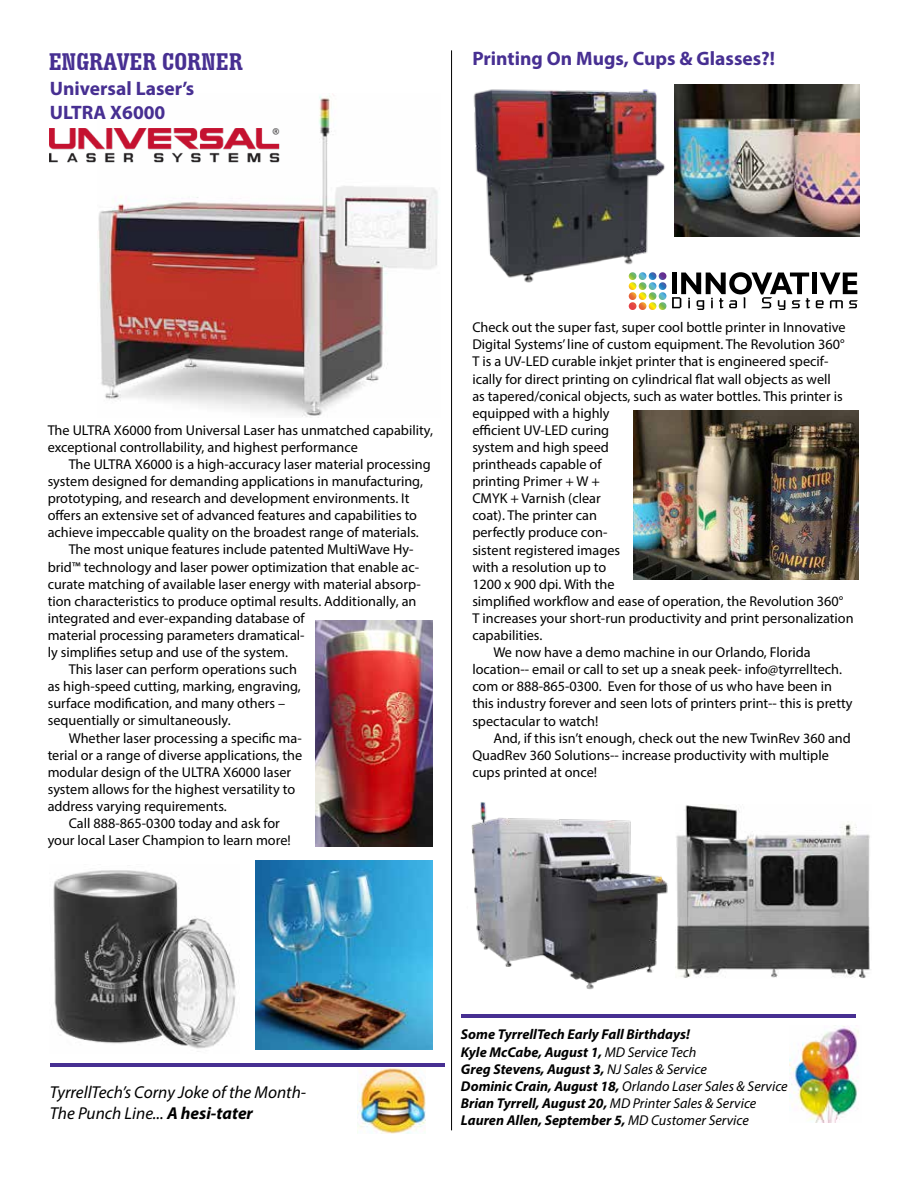
<style>
.page{position:relative;width:918px;height:1188px;background:#fff}
.page>*{position:absolute;margin:0;border:0;box-sizing:border-box;transform-origin:0 0}
.t1{font:700 condensed 25.5px "Serifa BT";color:#472f92}
.t2{font:700 19.5px/23.4px "Myriad Pro";color:#472f92}
.t3{font:italic 17.25px/20.7px "Myriad Pro";color:#000}
.t4{font:14.25px/17.1px "Myriad Pro";color:#000}
.t5{font:italic 700 14.25px/17.1px "Myriad Pro";color:#000}
.s1{font-weight:700}
.s2{font-weight:400}
</style>
<div class="page">
<img style="left:98px;top:95px;width:341px;height:322px">
<img style="left:53px;top:870px;width:183px;height:182px">
<img style="left:789px;top:1025px;width:70px;height:98px">
<hr style="left:461px;top:1014px;width:395px;height:4px;background:#472f92">
<hr style="left:50px;top:1063px;width:394px;height:4px;background:#472f92">
<img style="left:358px;top:1068px;width:67px;height:66px">
<hr style="left:451px;top:50px;width:1px;height:1080px;background:#000">
<img style="left:316px;top:620px;width:116px;height:227px">
<img style="left:255px;top:860px;width:177px;height:189px">
<img style="left:50px;top:128px;width:229px;height:35px">
<img style="left:473px;top:89px;width:194px;height:196px">
<img style="left:674px;top:84px;width:186px;height:152px">
<img style="left:633px;top:411px;width:225px;height:169px">
<svg style="left:816px;top:300px;width:8px;height:8px"></svg>
<svg style="left:830px;top:300px;width:28px;height:8px"></svg>
<svg style="left:672px;top:272px;width:138px;height:38px"></svg>
<div style="left:812px;top:273px;width:5px;height:21px;background:#000"></div>
<svg style="left:820px;top:273px;width:37px;height:21px"></svg>
<svg style="left:629px;top:272px;width:37px;height:38px"></svg>
<img style="left:676px;top:805px;width:195px;height:173px">
<img style="left:471px;top:802px;width:197px;height:188px">
<h1 class="t1" style="left:49px;top:46px;width:196px">ENGRAVER CORNER</h1>
<h2 class="t2" style="left:50px;top:76px;width:146px">Universal Laser’s<br>ULTRA X6000</h2>
<h2 class="t2" style="left:472px;top:46px;width:304px">Printing On Mugs, Cups &amp; Glasses?!</h2>
<p class="t4" style="left:48px;top:421px;width:387px">The ULTRA X6000 from Universal Laser has unmatched capability, exceptional controllability, and highest performance</p>
<p class="t4" style="left:69px;top:455px;width:364px">The ULTRA X6000 is a high-accuracy laser material processing</p>
<p class="t4" style="left:48px;top:472px;width:377px">system designed for demanding applications in manufacturing,</p>
<p class="t4" style="left:48px;top:490px;width:363px">prototyping, and research and development environments. It</p>
<p class="t4" style="left:48px;top:507px;width:371px">offers an extensive set of advanced features and capabilities to</p>
<p class="t4" style="left:48px;top:524px;width:373px">achieve impeccable quality on the broadest range of materials.</p>
<p class="t4" style="left:69px;top:541px;width:346px">The most unique features include patented MultiWave Hy-</p>
<p class="t4" style="left:48px;top:558px;width:373px">brid™ technology and laser power optimization that enable ac-</p>
<p class="t4" style="left:48px;top:575px;width:375px">curate matching of available laser energy with material absorp-</p>
<p class="t4" style="left:48px;top:592px;width:370px">tion characteristics to produce optimal results. Additionally, an</p>
<p class="t4" style="left:48px;top:609px;width:259px">integrated and ever-expanding database of</p>
<p class="t4" style="left:48px;top:626px;width:258px">material processing parameters dramatical-</p>
<p class="t4" style="left:48px;top:643px;width:242px">ly simplifies setup and use of the system.</p>
<p class="t4" style="left:69px;top:661px;width:230px">This laser can perform operations such</p>
<p class="t4" style="left:48px;top:678px;width:255px">as high-speed cutting, marking, engraving,</p>
<p class="t4" style="left:48px;top:695px;width:239px">surface modification, and many others –</p>
<p class="t4" style="left:48px;top:712px;width:185px">sequentially or simultaneously.</p>
<p class="t4" style="left:69px;top:729px;width:235px">Whether laser processing a specific ma-</p>
<p class="t4" style="left:48px;top:746px;width:256px">terial or a range of diverse applications, the</p>
<p class="t4" style="left:48px;top:763px;width:245px">modular design of the ULTRA X6000 laser</p>
<p class="t4" style="left:48px;top:780px;width:249px">system allows for the highest versatility to</p>
<p class="t4" style="left:48px;top:797px;width:181px">address varying requirements.</p>
<p class="t4" style="left:69px;top:814px;width:213px">Call 888-865-0300 today and ask for</p>
<p class="t4" style="left:48px;top:832px;width:245px">your local Laser Champion to learn more!</p>
<p class="t4" style="left:472px;top:319px;width:375px">Check out the super fast, super cool bottle printer in Innovative</p>
<p class="t4" style="left:472px;top:336px;width:374px">Digital Systems’ line of custom equipment. The Revolution 360°</p>
<p class="t4" style="left:472px;top:353px;width:358px">T is a UV-LED curable inkjet printer that is engineered specif-</p>
<p class="t4" style="left:472px;top:370px;width:360px">ically for direct printing on cylindrical flat wall objects as well</p>
<p class="t4" style="left:472px;top:387px;width:372px">as tapered/conical objects, such as water bottles. This printer is</p>
<p class="t4" style="left:472px;top:404px;width:139px">equipped with a highly</p>
<p class="t4" style="left:472px;top:421px;width:138px">efficient UV-LED curing</p>
<p class="t4" style="left:472px;top:438px;width:138px">system and high speed</p>
<p class="t4" style="left:472px;top:456px;width:131px">printheads capable of</p>
<p class="t4" style="left:472px;top:473px;width:129px">printing Primer + W +</p>
<p class="t4" style="left:472px;top:490px;width:130px">CMYK + Varnish (clear</p>
<p class="t4" style="left:472px;top:507px;width:126px">coat). The printer can</p>
<p class="t4" style="left:472px;top:524px;width:137px">perfectly produce con-</p>
<p class="t4" style="left:472px;top:541px;width:149px">sistent registered images</p>
<p class="t4" style="left:472px;top:558px;width:135px">with a resolution up to</p>
<p class="t4" style="left:472px;top:575px;width:144px">1200 x 900 dpi. With the</p>
<p class="t4" style="left:472px;top:592px;width:373px">simplified workflow and ease of operation, the Revolution 360°</p>
<p class="t4" style="left:472px;top:609px;width:383px">T increases your short-run productivity and print personalization</p>
<p class="t4" style="left:472px;top:627px;width:71px">capabilities.</p>
<p class="t4" style="left:493px;top:644px;width:319px">We now have a demo machine in our Orlando, Florida</p>
<p class="t4" style="left:472px;top:661px;width:371px">location-- email or call to set up a sneak peek- info@tyrrelltech.</p>
<p class="t4" style="left:472px;top:678px;width:361px">com or 888-865-0300. Even for those of us who have been in</p>
<p class="t4" style="left:472px;top:695px;width:382px">this industry forever and seen lots of printers print-- this is pretty</p>
<p class="t4" style="left:472px;top:712px;width:128px">spectacular to watch!</p>
<p class="t4" style="left:493px;top:729px;width:359px">And, if this isn’t enough, check out the new TwinRev 360 and</p>
<p class="t4" style="left:472px;top:746px;width:358px">QuadRev 360 Solutions-- increase productivity with multiple</p>
<p class="t4" style="left:472px;top:763px;width:126px">cups printed at once!</p>
<p class="t3" style="left:50px;top:1082px;width:258px">TyrrellTech’s Corny Joke of the Month-<br>The Punch Line... <span class="s1">A hesi-tater</span></p>
<p class="t5" style="left:461px;top:1026px;width:328px">Some TyrrellTech Early Fall Birthdays!<br>Kyle McCabe, August 1, <span class="s2">MD Service Tech<br></span>Greg Stevens, August 3, <span class="s2">NJ Sales &amp; Service<br></span>Dominic Crain, August 18, <span class="s2">Orlando Laser Sales &amp; Service </span>Brian Tyrrell, August 20, <span class="s2">MD Printer Sales &amp; Service </span>Lauren Allen, September 5, <span class="s2">MD Customer Service</span></p>
</div>
